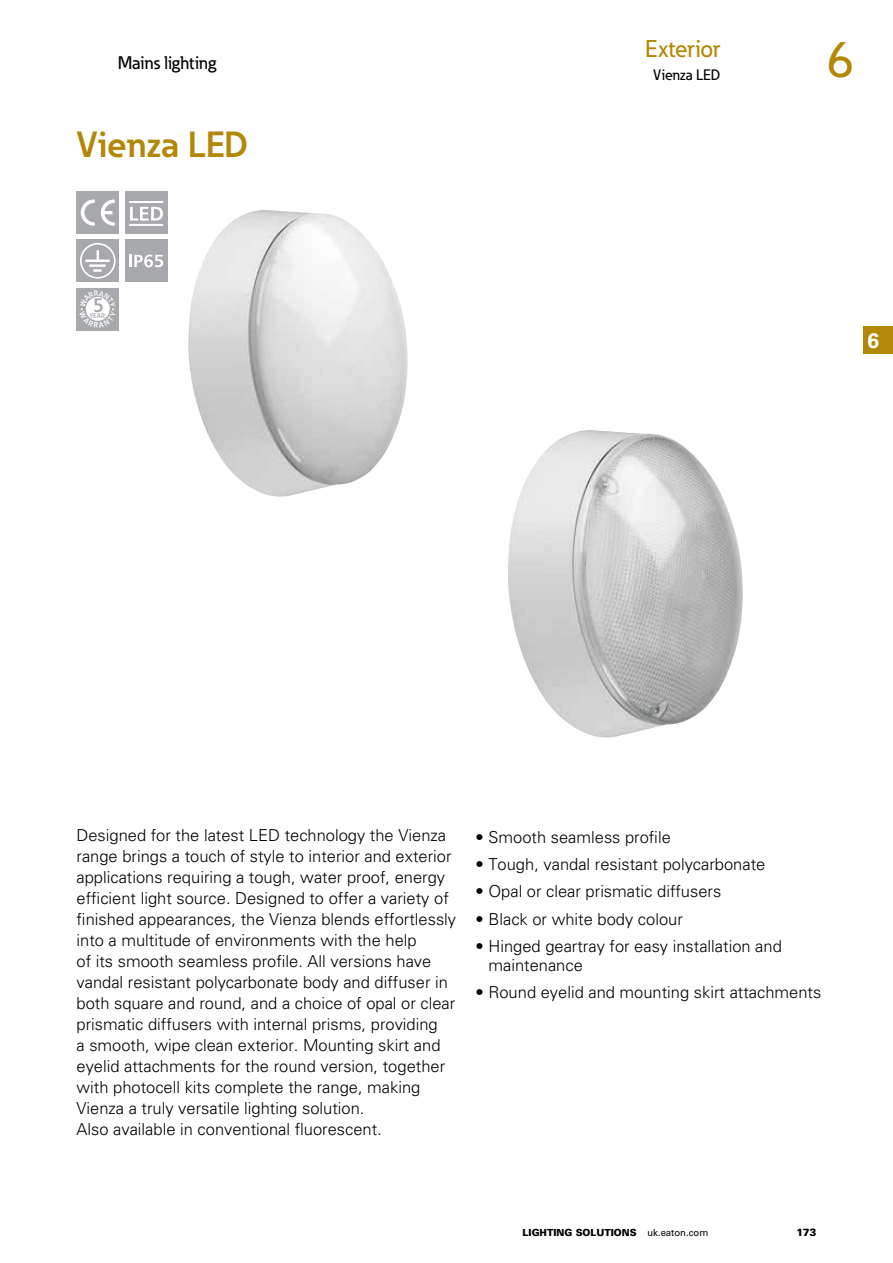
<style>
.page{position:relative;width:893px;height:1263px;background:#fff}
.page>*{position:absolute;margin:0;border:0;box-sizing:border-box;transform-origin:0 0}
.t1{font:500 51px "Eaton";color:#b38808}
.t2{font:700 36px "Eaton";color:#b38808}
.t3{font:500 24px "Eaton";color:#b38808}
.t4{font:700 21px "Univers LT Std";color:#fff}
.t5{font:500 18px "Eaton";color:#000}
.t6{font:300 16.5px/21px "Univers LT Std";color:#000}
.t7{font:500 15px "Eaton";color:#000}
.t8{font:900 10.5px "Univers LT Std";color:#000}
.t9{font:900 9.75px "Univers LT Std";color:#000}
.t10{font:700 6.75px "Eaton";color:#a7a9ac}
.s1{font-weight:400}
</style>
<div class="page">
<img style="left:508px;top:430px;width:235px;height:308px">
<img style="left:188px;top:210px;width:220px;height:287px">
<div style="left:77px;top:240px;width:42px;height:42px;background:#a7a9ac"></div>
<div style="left:80px;top:243px;width:36px;height:36px;border:2px solid #fff;border-radius:50%"></div>
<hr style="left:85px;top:259px;width:25px;height:3px;background:#fff">
<hr style="left:89px;top:264px;width:17px;height:3px;background:#fff">
<svg style="left:93px;top:269px;width:9px;height:3px"></svg>
<svg style="left:97px;top:250px;width:2px;height:9px"></svg>
<div style="left:77px;top:191px;width:42px;height:43px;background:#a7a9ac"></div>
<svg style="left:81px;top:199px;width:14px;height:27px"></svg>
<svg style="left:101px;top:200px;width:14px;height:26px"></svg>
<div style="left:125px;top:240px;width:42px;height:42px;background:#a7a9ac"></div>
<svg style="left:129px;top:255px;width:34px;height:12px"></svg>
<div style="left:77px;top:288px;width:42px;height:42px;background:#a7a9ac"></div>
<div style="left:863px;top:327px;width:30px;height:27px;background:#b38808"></div>
<div style="left:125px;top:191px;width:42px;height:43px;background:#a7a9ac"></div>
<hr style="left:129px;top:224px;width:34px;height:2px;background:#fff">
<hr style="left:129px;top:201px;width:34px;height:2px;background:#fff">
<svg style="left:130px;top:207px;width:33px;height:13px"></svg>
<svg style="left:80px;top:297px;width:35px;height:24px"></svg>
<p class="t5" style="left:118px;top:52px;width:100px">Mains lighting</p>
<h2 class="t2" style="left:77px;top:122px;width:173px">Vienza LED</h2>
<p class="t10" style="left:89px;top:311px;width:17px">YEAR</p>
<h3 class="t3" style="left:645px;top:34px;width:77px">Exterior</h3>
<p class="t7" style="left:653px;top:65px;width:69px">Vienza LED</p>
<h1 class="t1" style="left:827px;top:28px;width:29px">6</h1>
<p class="t4" style="left:868px;top:328px;width:13px">6</p>
<p class="t6" style="left:77px;top:825px;width:381px">Designed for the latest LED technology the Vienza range brings a touch of style to interior and exterior applications requiring a tough, water proof, energy efficient light source. Designed to offer a variety of finished appearances, the Vienza blends effortlessly into a multitude of environments with the help<br>of its smooth seamless profile. All versions have vandal resistant polycarbonate body and diffuser in both square and round, and a choice of opal or clear prismatic diffusers with internal prisms, providing<br>a smooth, wipe clean exterior. Mounting skirt and eyelid attachments for the round version, together with photocell kits complete the range, making Vienza a truly versatile lighting solution.<br>Also available in conventional fluorescent.</p>
<p class="t6" style="left:476px;top:826px;width:197px">• Smooth seamless profile</p>
<p class="t6" style="left:476px;top:854px;width:291px">• Tough, vandal resistant polycarbonate</p>
<p class="t6" style="left:476px;top:881px;width:247px">• Opal or clear prismatic diffusers</p>
<p class="t6" style="left:476px;top:908px;width:209px">• Black or white body colour</p>
<p class="t6" style="left:488px;top:936px;width:295px;line-height:18.8px;text-indent:-13px">• Hinged geartray for easy installation and maintenance</p>
<p class="t6" style="left:476px;top:981px;width:347px">• Round eyelid and mounting skirt attachments</p>
<p class="t9" style="left:523px;top:1226px;width:187px">LIGHTING SOLUTIONS <span class="s1">uk.eaton.com</span></p>
<p class="t8" style="left:796px;top:1225px;width:22px">173</p>
</div>
